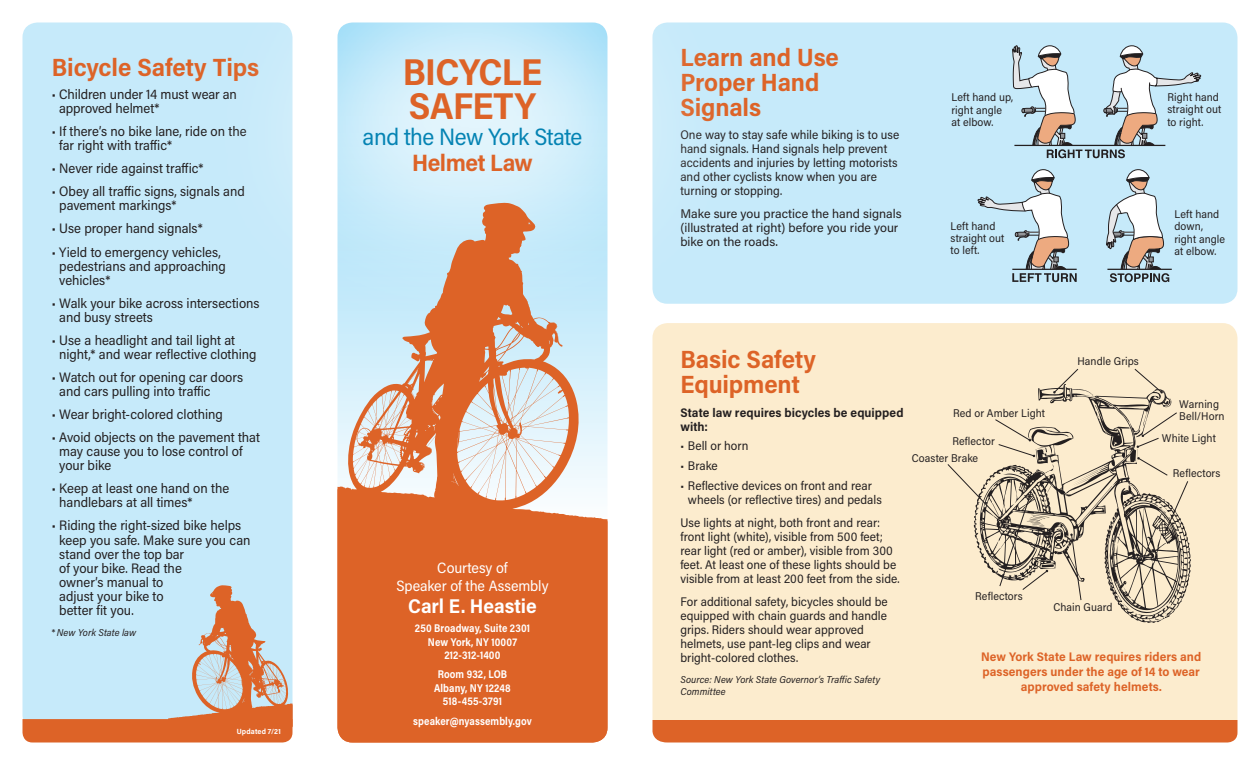
<style>
.page{position:relative;width:1260px;height:765px;background:#fff}
.page>*{position:absolute;margin:0;border:0;box-sizing:border-box;transform-origin:0 0}
.t1{font:700 37.5px/33.8px "Acumin Pro Semi Cond";letter-spacing:-.015em;color:#dd6327}
.t2{font:700 25px/25px "Acumin Pro Semi Cond";letter-spacing:-.005em;color:#dd6327}
.t3{font:23.75px "Acumin Pro Semi Cond";letter-spacing:-.02em;color:#0483b3}
.t4{font:700 23.75px "Acumin Pro Semi Cond";letter-spacing:-.02em;color:#dd6327}
.t5{font:700 20px "Acumin Pro Semi Cond";letter-spacing:-.005em;color:#fff}
.t6{font:15px/18px "Acumin Pro Semi Cond";letter-spacing:-.005em;color:#fff;text-align:center}
.t7{font:13.75px/14.1px "Acumin Pro Semi Cond";letter-spacing:-.005em;color:#231f20}
.t8{font:12.5px/14px "Acumin Pro Semi Cond";color:#231f20}
.t9{font:700 12.5px/15px "Acumin Pro Semi Cond";letter-spacing:.005em;color:#dd6327;text-align:center}
.t10{font:12.5px/14px "Acumin Pro";color:#231f20}
.t11{font:700 12.5px/14px "Acumin Pro Semi Cond";letter-spacing:.005em;color:#231f20}
.t12{font:11.25px/12.1px "Acumin Pro Semi Cond";letter-spacing:.005em;color:#231f20}
.t13{font:700 11.25px/13.5px "Acumin Pro Semi Cond";letter-spacing:.01em;color:#fff;text-align:center;scale:.9 1}
.t14{font:italic 10px/12px "Acumin Pro Semi Cond";letter-spacing:.01em;color:#231f20}
.t15{font:700 7.5px "Acumin Pro Semi Cond";letter-spacing:.025em;color:#fff}
.s1{font-style:normal}
</style>
<div class="page">
<div style="left:652px;top:323px;width:586px;height:397px;background:#fcecce"></div>
<div style="left:652px;top:720px;width:586px;height:22px;background:#dd6327"></div>
<div style="left:652px;top:22px;width:586px;height:282px;background:#c6eafa;border-radius:15px"></div>
<div style="left:22px;top:22px;width:270px;height:708px;background:#c6eafa;border-radius:15px"></div>
<svg style="left:977px;top:45px;width:224px;height:238px"></svg>
<svg style="left:974px;top:384px;width:217px;height:239px;background:#d8cab1"></svg>
<svg style="left:1053px;top:368px;width:26px;height:26px"></svg>
<svg style="left:1134px;top:368px;width:29px;height:26px"></svg>
<svg style="left:1070px;top:533px;width:12px;height:68px"></svg>
<svg style="left:994px;top:419px;width:41px;height:38px;background:#ebdcc0"></svg>
<svg style="left:1136px;top:412px;width:42px;height:36px;background:#ebdcc0"></svg>
<svg style="left:1137px;top:457px;width:52px;height:73px;background:#daccb2"></svg>
<svg style="left:22px;top:585px;width:270px;height:157px"></svg>
<svg style="left:947px;top:463px;width:101px;height:128px;background:#cdc0a8"></svg>
<div style="left:198px;top:0;width:548px;height:342px;background:#fff;opacity:.75"></div>
<svg style="left:338px;top:202px;width:270px;height:284px;background:#d5cac3"></svg>
<svg style="left:517px;top:239px;width:9px;height:14px"></svg>
<svg style="left:510px;top:370px;width:1px;height:12px"></svg>
<div style="left:444px;top:349px;width:36px;height:57px;background:#dd6327"></div>
<svg style="left:524px;top:223px;width:11px;height:8px"></svg>
<svg style="left:506px;top:255px;width:5px;height:3px"></svg>
<svg style="left:419px;top:447px;width:13px;height:26px"></svg>
<svg style="left:492px;top:282px;width:39px;height:80px;background:#d69a7b"></svg>
<svg style="left:550px;top:322px;width:13px;height:24px"></svg>
<svg style="left:407px;top:345px;width:19px;height:47px"></svg>
<div style="left:338px;top:486px;width:270px;height:256px;background:#dd6327"></div>
<svg style="left:452px;top:473px;width:5px;height:11px"></svg>
<svg style="left:431px;top:400px;width:7px;height:16px"></svg>
<h2 class="t2" style="left:52px;top:54px;width:209px">Bicycle Safety Tips</h2>
<p class="t7" style="left:59px;top:87px;width:179px;text-indent:-7px">• Children under 14 must wear an approved helmet*</p>
<p class="t7" style="left:59px;top:124px;width:189px;text-indent:-7px">• If there’s no bike lane, ride on the far right with traffic*</p>
<p class="t7" style="left:52px;top:161px;width:153px">• Never ride against traffic*</p>
<p class="t7" style="left:59px;top:184px;width:187px;text-indent:-7px">• Obey all traffic signs, signals and pavement markings*</p>
<p class="t7" style="left:52px;top:221px;width:153px">• Use proper hand signals*</p>
<p class="t7" style="left:59px;top:244px;width:168px;text-indent:-7px">• Yield to emergency vehicles, pedestrians and approaching vehicles*</p>
<p class="t7" style="left:59px;top:295px;width:202px;text-indent:-7px">• Walk your bike across intersections and busy streets</p>
<p class="t7" style="left:59px;top:332px;width:199px;text-indent:-7px">• Use a headlight and tail light at night,* and wear reflective clothing</p>
<p class="t7" style="left:59px;top:370px;width:185px;text-indent:-7px">• Watch out for opening car doors and cars pulling into traffic</p>
<p class="t7" style="left:52px;top:407px;width:173px">• Wear bright-colored clothing</p>
<p class="t7" style="left:59px;top:430px;width:202px;text-indent:-7px">• Avoid objects on the pavement that may cause you to lose control of your bike</p>
<p class="t7" style="left:59px;top:481px;width:171px;text-indent:-7px">• Keep at least one hand on the handlebars at all times*</p>
<p class="t7" style="left:59px;top:518px;width:193px;text-indent:-7px">• Riding the right-sized bike helps keep you safe. Make sure you can stand over the top bar<br>of your bike. Read the<br>owner’s manual to<br>adjust your bike to<br>better fit you.</p>
<p class="t14" style="left:52px;top:626px;width:86px"><span class="s1">*</span>New York State law</p>
<p class="t15" style="left:237px;top:726px;width:46px">Updated 7/21</p>
<h1 class="t1" style="left:403px;top:53px;width:141px">BICYCLE<br>SAFETY</h1>
<h3 class="t3" style="left:363px;top:120px;width:221px">and the New York State</h3>
<h3 class="t4" style="left:412px;top:146px;width:122px">Helmet Law</h3>
<p class="t6" style="left:396px;top:558px;width:154px">Courtesy of<br>Speaker of the Assembly</p>
<h3 class="t5" style="left:408px;top:592px;width:130px">Carl E. Heastie</h3>
<p class="t13" style="left:415px;top:621px;width:129px">250 Broadway, Suite 2301<br>New York, NY 10007<br>212-312-1400</p>
<p class="t13" style="left:434px;top:667px;width:87px">Room 932, LOB<br>Albany, NY 12248<br>518-455-3791</p>
<p class="t13" style="left:413px;top:713px;width:133px">speaker@nyassembly.gov</p>
<h2 class="t2" style="left:680px;top:43px;width:160px">Learn and Use<br>Proper Hand<br>Signals</h2>
<p class="t8" style="left:680px;top:127px;width:221px">One way to stay safe while biking is to use hand signals. Hand signals help prevent accidents and injuries by letting motorists and other cyclists know when you are turning or stopping.</p>
<p class="t10" style="left:680px;top:206px;width:223px">Make sure you practice the hand signals (illustrated at right) before you ride your bike on the roads.</p>
<p class="t12" style="left:951px;top:91px;width:63px">Left hand up, right angle at elbow.</p>
<p class="t12" style="left:1167px;top:91px;width:55px">Right hand straight out to right.</p>
<p class="t12" style="left:951px;top:219px;width:55px">Left hand straight out to left.</p>
<p class="t12" style="left:1174px;top:208px;width:52px">Left hand down, right angle at elbow.</p>
<h2 class="t2" style="left:680px;top:346px;width:137px">Basic Safety<br>Equipment</h2>
<p class="t11" style="left:680px;top:405px;width:225px">State law requires bicycles be equipped with:</p>
<p class="t8" style="left:680px;top:438px;width:70px">• Bell or horn</p>
<p class="t8" style="left:680px;top:458px;width:39px">• Brake</p>
<p class="t8" style="left:688px;top:478px;width:196px;text-indent:-8px">• Reflective devices on front and rear wheels (or reflective tires) and pedals</p>
<p class="t8" style="left:680px;top:515px;width:221px">Use lights at night, both front and rear: front light (white), visible from 500 feet; rear light (red or amber), visible from 300 feet. At least one of these lights should be visible from at least 200 feet from the side.</p>
<p class="t8" style="left:680px;top:594px;width:209px">For additional safety, bicycles should be equipped with chain guards and handle grips. Riders should wear approved helmets, use pant-leg clips and wear bright-colored clothes.</p>
<p class="t14" style="left:680px;top:673px;width:201px">Source: New York State Governor’s Traffic Safety<br>Committee</p>
<p class="t12" style="left:953px;top:406px;width:93px">Red or Amber Light</p>
<p class="t12" style="left:1077px;top:355px;width:63px">Handle Grips</p>
<p class="t12" style="left:1179px;top:398px;width:47px">Warning<br>Bell/Horn</p>
<p class="t12" style="left:952px;top:434px;width:44px">Reflector</p>
<p class="t12" style="left:1162px;top:432px;width:56px">White Light</p>
<p class="t12" style="left:912px;top:451px;width:68px">Coaster Brake</p>
<p class="t12" style="left:975px;top:589px;width:49px">Reflectors</p>
<p class="t12" style="left:1053px;top:601px;width:61px">Chain Guard</p>
<p class="t12" style="left:1173px;top:466px;width:49px">Reflectors</p>
<p class="t9" style="left:981px;top:648px;width:222px">New York State Law requires riders and passengers under the age of 14 to wear approved safety helmets.</p>
</div>
